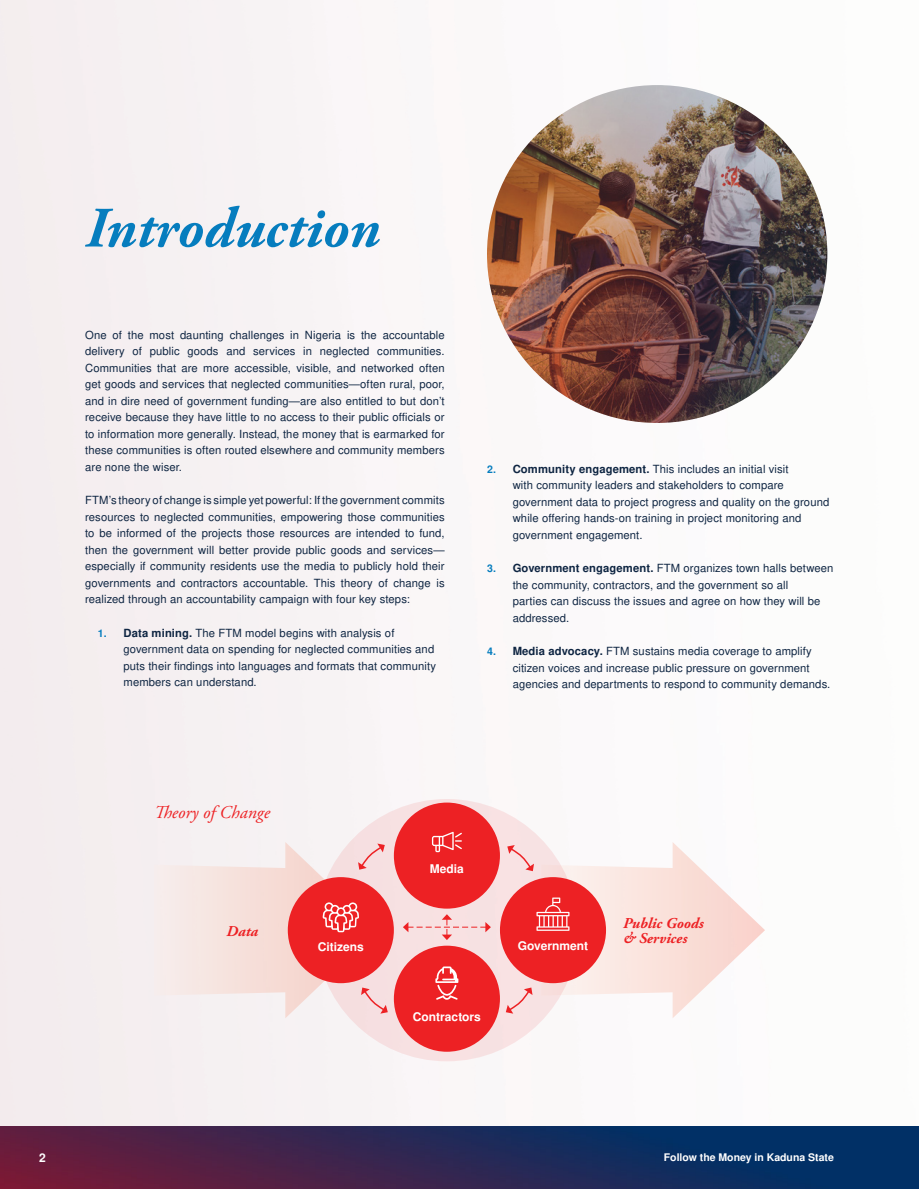
<style>
.page{position:relative;width:919px;height:1189px;background:#fff}
.page>*{position:absolute;margin:0;border:0;box-sizing:border-box;transform-origin:0 0}
.t1{font:italic 700 57px "Adobe Garamond Pro";color:#067dbe}
.t2{font:italic 18px "Adobe Garamond Pro";color:#ed2124}
.t3{font:italic 700 15px/15px "Adobe Garamond Pro";color:#ed2124}
.t4{font:700 12px "Nimbus San L";color:#fff}
.t5{font:11.25px/16.5px "Nimbus San L";letter-spacing:.01em;color:#0e2542}
.t6{font:700 10.5px "Nimbus San L";color:#fff}
.s1{font-weight:700;font-size:10.5px;color:#067dbe}
.s2{font-weight:700}
</style>
<div class="page">
<img style="left:0;top:1126px;width:918px;height:62px">
<img style="left:487px;top:85px;width:340px;height:338px">
<img style="left:544px;top:842px;width:221px;height:176px">
<img style="left:154px;top:842px;width:195px;height:176px">
<div style="left:315px;top:799px;width:263px;height:262px;background:#f7e1e2;border-radius:50%"></div>
<svg style="left:507px;top:845px;width:27px;height:26px"></svg>
<svg style="left:506px;top:987px;width:26px;height:26px"></svg>
<svg style="left:358px;top:843px;width:27px;height:26px"></svg>
<svg style="left:361px;top:987px;width:27px;height:26px"></svg>
<div style="left:394px;top:802px;width:106px;height:106px;background:#ed2124;border-radius:50%"></div>
<div style="left:394px;top:945px;width:106px;height:106px;background:#ed2124;border-radius:50%"></div>
<div style="left:500px;top:877px;width:106px;height:106px;background:#ed2124;border-radius:50%"></div>
<div style="left:288px;top:877px;width:106px;height:106px;background:#ed2124;border-radius:50%"></div>
<svg style="left:432px;top:831px;width:30px;height:21px"></svg>
<svg style="left:322px;top:902px;width:37px;height:30px"></svg>
<svg style="left:536px;top:897px;width:33px;height:33px"></svg>
<svg style="left:435px;top:966px;width:23px;height:33px"></svg>
<svg style="left:403px;top:914px;width:88px;height:26px"></svg>
<h1 class="t1" style="left:85px;top:195px;width:296px">Introduction</h1>
<p class="t5" style="left:85px;top:326px;width:361px;text-align:justify">One of the most daunting challenges in Nigeria is the accountable delivery of public goods and services in neglected communities.<br>Communities that are more accessible, visible, and networked often get goods and services that neglected communities—often rural, poor, and in dire need of government funding—are also entitled to but don’t receive because they have little to no access to their public officials or to information more generally. Instead, the money that is earmarked for these communities is often routed elsewhere and community members are none the wiser.</p>
<p class="t5" style="left:85px;top:491px;width:361px;text-align:justify">FTM’s theory of change is simple yet powerful: If the government commits resources to neglected communities, empowering those communities to be informed of the projects those resources are intended to fund, then the government will better provide public goods and services— especially if community residents use the media to publicly hold their governments and contractors accountable. This theory of change is realized through an accountability campaign with four key steps:</p>
<p class="t5" style="left:123px;top:624px;width:314px;text-indent:-26px"><span class="s1">1.</span> <span class="s2">Data mining.</span> The FTM model begins with analysis of government data on spending for neglected communities and puts their findings into languages and formats that community members can understand.</p>
<p class="t5" style="left:512px;top:460px;width:318px;text-indent:-26px"><span class="s1">2.</span> <span class="s2">Community engagement.</span> This includes an initial visit<br>with community leaders and stakeholders to compare government data to project progress and quality on the ground while offering hands-on training in project monitoring and government engagement.</p>
<p class="t5" style="left:512px;top:559px;width:322px;text-indent:-26px"><span class="s1">3.</span> <span class="s2">Government engagement.</span> FTM organizes town halls between the community, contractors, and the government so all<br>parties can discuss the issues and agree on how they will be addressed.</p>
<p class="t5" style="left:512px;top:642px;width:319px;text-indent:-26px"><span class="s1">4.</span> <span class="s2">Media advocacy.</span> FTM sustains media coverage to amplify citizen voices and increase public pressure on government agencies and departments to respond to community demands.</p>
<h2 class="t2" style="left:154px;top:801px;width:117px">Theory of Change</h2>
<p class="t4" style="left:430px;top:859px;width:36px">Media</p>
<h3 class="t3" style="left:227px;top:923px;width:33px">Data</h3>
<p class="t4" style="left:318px;top:938px;width:47px">Citizens</p>
<p class="t4" style="left:518px;top:936px;width:72px">Government</p>
<p class="t4" style="left:413px;top:1007px;width:69px">Contractors</p>
<h3 class="t3" style="left:623px;top:916px;width:82px">Public Goods &amp; Services</h3>
<p class="t4" style="left:39px;top:1149px;width:8px">2</p>
<p class="t6" style="left:664px;top:1150px;width:171px">Follow the Money in Kaduna State</p>
</div>
